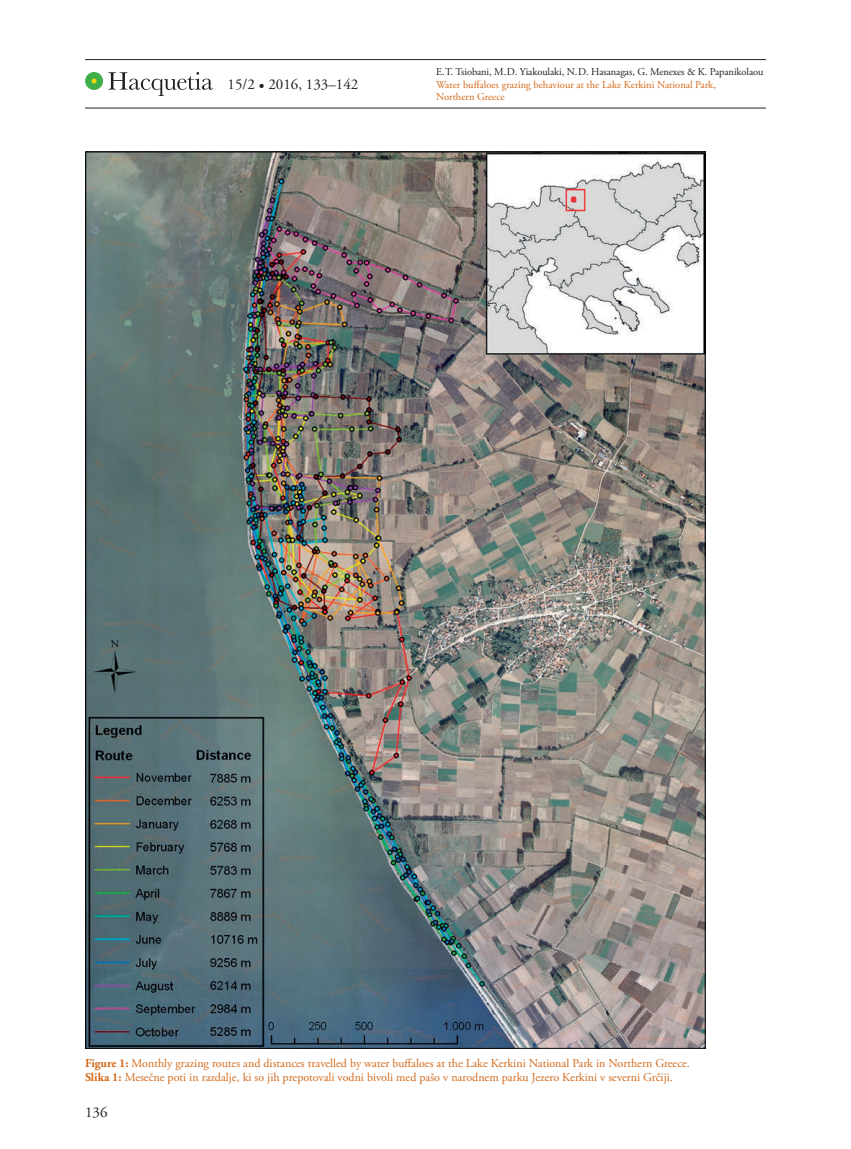
<style>
.page{position:relative;width:851px;height:1149px;background:#fff}
.page>*{position:absolute;margin:0;border:0;box-sizing:border-box;transform-origin:0 0}
.t1{font:15px "Adobe Garamond Pro";color:#231f20}
.t2{font:12px/14.4px "Adobe Garamond Pro";color:#d3691a}
.t3{font:10.5px/12.6px "Adobe Garamond Pro";color:#d3691a}
.t4{font:10.5px "Adobe Garamond Pro";letter-spacing:-.005em;color:#231f20}
.s1{font-weight:700}
</style>
<div class="page">
<hr style="left:85px;top:59px;width:680px;height:1px;background:#231f20">
<hr style="left:85px;top:108px;width:680px;height:1px;background:#231f20">
<svg style="left:108px;top:72px;width:105px;height:24px"></svg>
<div style="left:85px;top:72px;width:18px;height:18px;background:#40ae49;border-radius:50%"></div>
<svg style="left:92px;top:79px;width:4px;height:4px"></svg>
<img style="left:85px;top:151px;width:620px;height:896px">
<p class="t1" style="left:227px;top:76px;width:132px">15/2 • 2016, 133–142</p>
<p class="t4" style="left:436px;top:65px;width:329px">E.T. Tsiobani, M.D. Yiakoulaki, N.D. Hasanagas, G. Menexes &amp; K. Papanikolaou</p>
<p class="t3" style="left:436px;top:78px;width:281px">Water buffaloes grazing behaviour at the Lake Kerkini National Park,<br>Northern Greece</p>
<p class="t2" style="left:85px;top:1055px;width:606px"><span class="s1">Figure 1:</span> Monthly grazing routes and distances travelled by water buffaloes at the Lake Kerkini National Park in Northern Greece.<br><span class="s1">Slika 1:</span> Mesečne poti in razdalje, ki so jih prepotovali vodni bivoli med pašo v narodnem parku Jezero Kerkini v severni Grčiji.</p>
<p class="t1" style="left:85px;top:1103px;width:24px">136</p>
</div>
